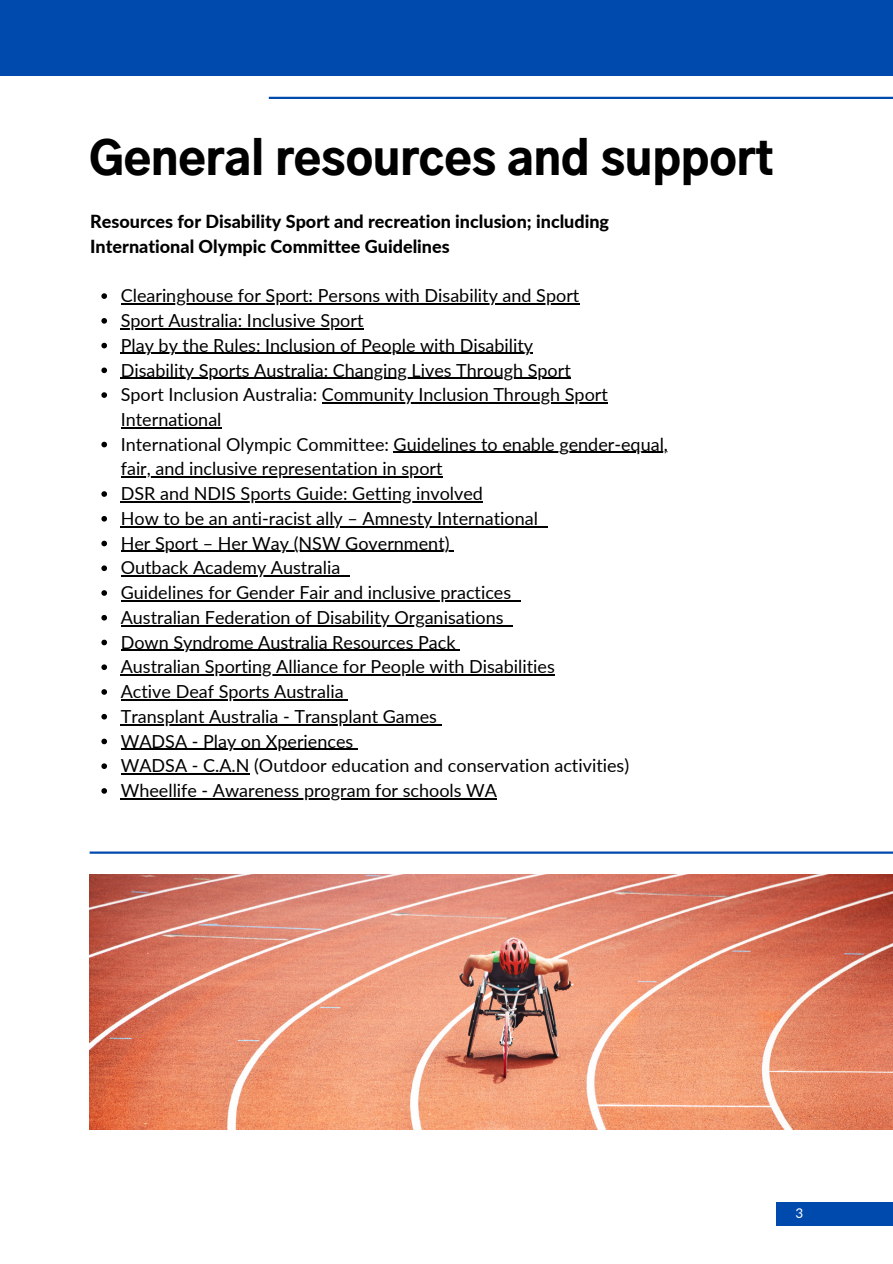
<style>
.page{position:relative;width:893px;height:1264px;background:#fff}
.page>*{position:absolute;margin:0;border:0;box-sizing:border-box;transform-origin:0 0}
.t1{font:900 45px "Gothic A1";color:#000}
.t2{font:18px/24.8px "Lato";color:#000}
.t3{font:800 18px/24.8px "Lato";color:#000}
.t4{font:13.5px "Lato";color:#fff}
</style>
<div class="page">
<hr style="left:269px;top:97px;width:623px;height:2px;background:#004aad">
<div style="left:775px;top:1201px;width:117px;height:24px;background:#004aad"></div>
<hr style="left:90px;top:851px;width:802px;height:2px;background:#004aad">
<img style="left:89px;top:874px;width:803px;height:255px">
<svg style="left:101px;top:293px;width:6px;height:6px"></svg>
<hr style="left:121px;top:303px;width:197px;height:1px;background:#000">
<hr style="left:318px;top:303px;width:261px;height:1px;background:#000">
<svg style="left:101px;top:318px;width:6px;height:5px"></svg>
<hr style="left:121px;top:328px;width:126px;height:1px;background:#000">
<hr style="left:247px;top:328px;width:116px;height:1px;background:#000">
<svg style="left:101px;top:343px;width:6px;height:5px"></svg>
<hr style="left:121px;top:353px;width:144px;height:1px;background:#000">
<hr style="left:265px;top:353px;width:268px;height:1px;background:#000">
<svg style="left:101px;top:367px;width:6px;height:6px"></svg>
<hr style="left:121px;top:377px;width:212px;height:2px;background:#000">
<hr style="left:333px;top:377px;width:237px;height:2px;background:#000">
<svg style="left:101px;top:392px;width:6px;height:6px"></svg>
<hr style="left:322px;top:402px;width:285px;height:1px;background:#000">
<hr style="left:121px;top:427px;width:100px;height:1px;background:#000">
<svg style="left:101px;top:442px;width:6px;height:5px"></svg>
<hr style="left:393px;top:452px;width:275px;height:1px;background:#000">
<hr style="left:121px;top:476px;width:321px;height:1px;background:#000">
<svg style="left:101px;top:491px;width:6px;height:6px"></svg>
<hr style="left:121px;top:501px;width:231px;height:1px;background:#000">
<hr style="left:352px;top:501px;width:131px;height:1px;background:#000">
<svg style="left:101px;top:516px;width:6px;height:5px"></svg>
<hr style="left:121px;top:526px;width:417px;height:1px;background:#000">
<svg style="left:101px;top:540px;width:6px;height:6px"></svg>
<hr style="left:121px;top:551px;width:328px;height:1px;background:#000">
<svg style="left:101px;top:565px;width:6px;height:6px"></svg>
<hr style="left:121px;top:575px;width:219px;height:1px;background:#000">
<svg style="left:101px;top:590px;width:6px;height:6px"></svg>
<hr style="left:121px;top:600px;width:390px;height:1px;background:#000">
<svg style="left:101px;top:615px;width:6px;height:5px"></svg>
<hr style="left:121px;top:625px;width:382px;height:1px;background:#000">
<svg style="left:101px;top:639px;width:6px;height:6px"></svg>
<hr style="left:121px;top:649px;width:334px;height:2px;background:#000">
<svg style="left:101px;top:664px;width:6px;height:6px"></svg>
<hr style="left:121px;top:674px;width:434px;height:1px;background:#000">
<svg style="left:101px;top:689px;width:6px;height:5px"></svg>
<hr style="left:121px;top:699px;width:222px;height:1px;background:#000">
<svg style="left:101px;top:714px;width:6px;height:5px"></svg>
<hr style="left:121px;top:724px;width:316px;height:1px;background:#000">
<svg style="left:101px;top:738px;width:6px;height:6px"></svg>
<hr style="left:121px;top:748px;width:232px;height:2px;background:#000">
<svg style="left:101px;top:763px;width:6px;height:6px"></svg>
<hr style="left:121px;top:773px;width:128px;height:1px;background:#000">
<svg style="left:101px;top:788px;width:6px;height:5px"></svg>
<hr style="left:121px;top:798px;width:376px;height:1px;background:#000">
<div style="left:0;top:0;width:892px;height:75px;background:#004aad"></div>
<p class="t1" style="left:89px;top:139px;width:686px">General resources and support</p>
<p class="t3" style="left:90px;top:209px;width:520px">Resources for Disability Sport and recreation inclusion; including<br>International Olympic Committee Guidelines</p>
<p class="t2" style="left:121px;top:283px;width:460px">Clearinghouse for Sport: Persons with Disability and Sport</p>
<p class="t2" style="left:121px;top:308px;width:244px">Sport Australia: Inclusive Sport</p>
<p class="t2" style="left:121px;top:332px;width:414px">Play by the Rules: Inclusion of People with Disability</p>
<p class="t2" style="left:121px;top:357px;width:451px">Disability Sports Australia: Changing Lives Through Sport</p>
<p class="t2" style="left:121px;top:382px;width:488px">Sport Inclusion Australia: Community Inclusion Through Sport<br>International</p>
<p class="t2" style="left:121px;top:431px;width:548px">International Olympic Committee: Guidelines to enable gender-equal, fair, and inclusive representation in sport</p>
<p class="t2" style="left:121px;top:481px;width:364px">DSR and NDIS Sports Guide: Getting involved</p>
<p class="t2" style="left:121px;top:505px;width:418px">How to be an anti-racist ally – Amnesty International</p>
<p class="t2" style="left:121px;top:530px;width:330px">Her Sport – Her Way (NSW Government)</p>
<p class="t2" style="left:121px;top:555px;width:221px">Outback Academy Australia</p>
<p class="t2" style="left:121px;top:580px;width:392px">Guidelines for Gender Fair and inclusive practices</p>
<p class="t2" style="left:121px;top:604px;width:384px">Australian Federation of Disability Organisations</p>
<p class="t2" style="left:121px;top:629px;width:336px">Down Syndrome Australia Resources Pack</p>
<p class="t2" style="left:121px;top:654px;width:435px">Australian Sporting Alliance for People with Disabilities</p>
<p class="t2" style="left:121px;top:678px;width:224px">Active Deaf Sports Australia</p>
<p class="t2" style="left:121px;top:703px;width:318px">Transplant Australia - Transplant Games</p>
<p class="t2" style="left:121px;top:728px;width:234px">WADSA - Play on Xperiences</p>
<p class="t2" style="left:121px;top:753px;width:510px">WADSA - C.A.N (Outdoor education and conservation activities)</p>
<p class="t2" style="left:121px;top:777px;width:378px">Wheellife - Awareness program for schools WA</p>
<p class="t4" style="left:795px;top:1204px;width:9px">3</p>
</div>
